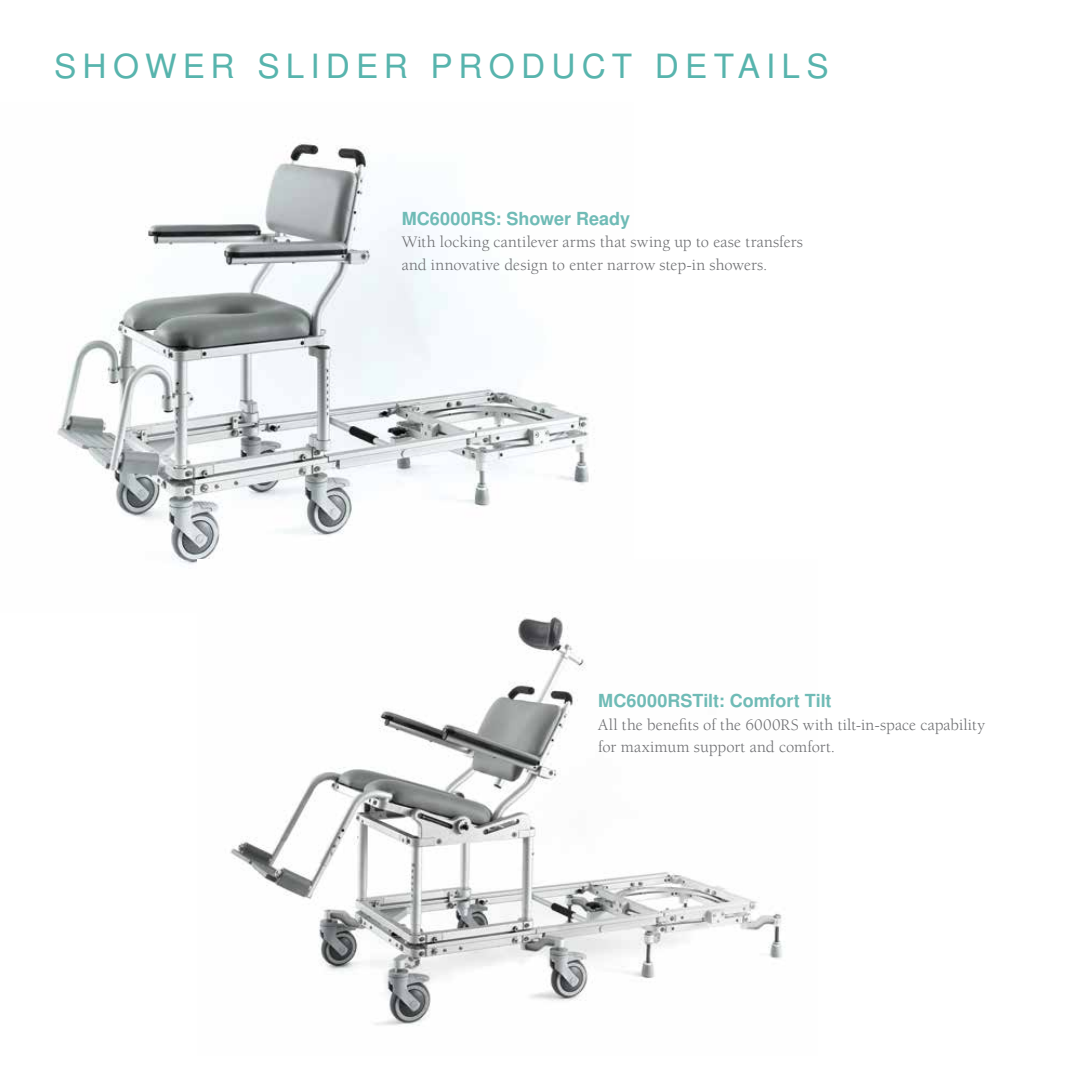
<style>
.page{position:relative;width:1080px;height:1080px;background:#fff}
.page>*{position:absolute;margin:0;border:0;box-sizing:border-box;transform-origin:0 0}
.t1{font:33.45px "Nimbus San L";letter-spacing:.185em;color:#57b4ad}
.t2{font:700 18px "Nimbus San L";color:#6fbbb6}
.t3{font:16.5px/22.5px "Berkeley Std";letter-spacing:.005em;color:#6d6e71}
</style>
<div class="page">
<img style="left:57px;top:143px;width:538px;height:421px">
<img style="left:198px;top:560px;width:584px;height:466px">
<h1 class="t1" style="left:54px;top:42px;width:776px">SHOWER SLIDER PRODUCT DETAILS</h1>
<p class="t2" style="left:402px;top:205px;width:230px">MC6000RS: Shower Ready</p>
<p class="t3" style="left:402px;top:231px;width:403px">With locking cantilever arms that swing up to ease transfers and innovative design to enter narrow step-in showers.</p>
<p class="t2" style="left:598px;top:688px;width:235px">MC6000RSTilt: Comfort Tilt</p>
<p class="t3" style="left:598px;top:713px;width:388px">All the benefits of the 6000RS with tilt-in-space capability for maximum support and comfort.</p>
</div>
